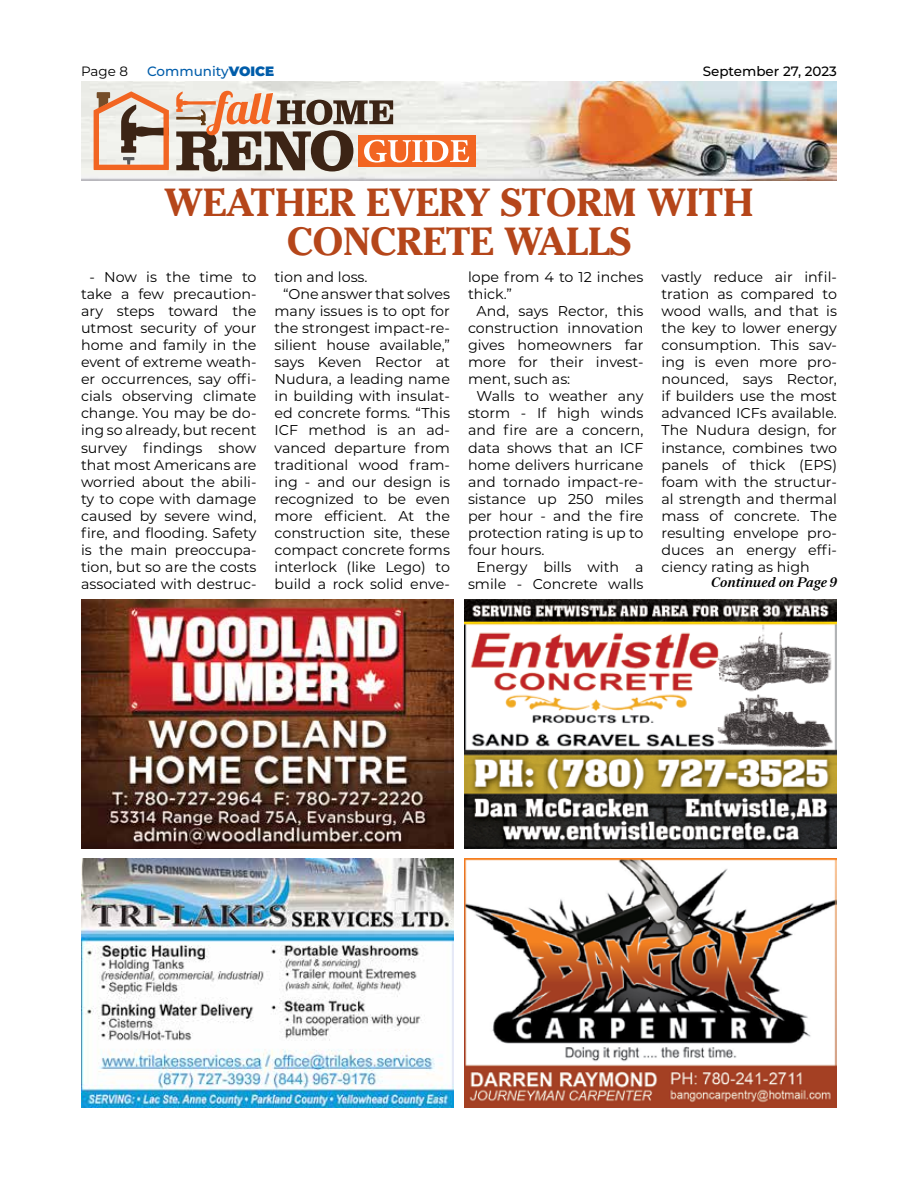
<style>
.page{position:relative;width:918px;height:1188px;background:#fff}
.page>*{position:absolute;margin:0;border:0;box-sizing:border-box;transform-origin:0 0}
.t1{font:700 39px/39px "Cheltenham Std";color:#b5461a;text-align:center}
.t2{font:14.25px/17.1px "Montserrat";color:#000;text-align:justify}
.t3{font:500 13.5px "Montserrat";color:#000}
.t4{font:italic 700 13.5px "Serif 12 Beta";color:#000}
.t5{font:500 13.5px "Montserrat";color:#005daa}
.t6{font:13.5px "Montserrat";color:#000}
.s1{font-weight:900}
</style>
<div class="page">
<img style="left:81px;top:81px;width:756px;height:99px">
<div style="left:358px;top:135px;width:117px;height:32px;background:#f26522"></div>
<svg style="left:94px;top:91px;width:75px;height:79px;background:#d3af9a"></svg>
<svg style="left:176px;top:91px;width:293px;height:80px"></svg>
<img style="left:81px;top:859px;width:373px;height:248px">
<img style="left:464px;top:859px;width:373px;height:248px">
<img style="left:81px;top:600px;width:373px;height:248px">
<img style="left:464px;top:600px;width:373px;height:248px">
<p class="t6" style="left:81px;top:62px;width:49px">Page 8</p>
<p class="t5" style="left:147px;top:62px;width:129px">Community<span class="s1">VOICE</span></p>
<p class="t3" style="left:703px;top:62px;width:136px">September 27, 2023</p>
<h1 class="t1" style="left:164px;top:182px;width:591px">WEATHER EVERY STORM WITH<br>CONCRETE WALLS</h1>
<p class="t2" style="left:81px;top:267px;width:177px;text-indent:9px">- Now is the time to take a few precaution&shy;ary steps toward the utmost security of your home and family in the event of extreme weath&shy;er occurrences, say offi&shy;cials observing climate change. You may be do&shy;ing so already, but recent survey findings show that most Americans are worried about the abili&shy;ty to cope with damage caused by severe wind, fire, and flooding. Safety is the main preoccupa&shy;tion, but so are the costs associated with destruc-</p>
<p class="t2" style="left:275px;top:267px;width:95px">tion and loss.</p>
<p class="t2" style="left:468px;top:267px;width:177px">lope from 4 to 12 inches thick.”</p>
<p class="t2" style="left:468px;top:302px;width:177px;text-indent:9px">And, says Rector, this construction innovation gives homeowners far more for their invest&shy;ment, such as:</p>
<p class="t2" style="left:468px;top:387px;width:177px;text-indent:9px">Walls to weather any storm - If high winds and fire are a concern, data shows that an ICF home delivers hurricane and tornado impact-re&shy;sistance up 250 miles per hour - and the fire protection rating is up to four hours.</p>
<p class="t2" style="left:468px;top:558px;width:177px;text-align:right">Energy bills with a smile - Concrete walls</p>
<p class="t2" style="left:662px;top:267px;width:177px">vastly reduce air infil&shy;tration as compared to wood walls, and that is the key to lower energy consumption. This sav&shy;ing is even more pro&shy;nounced, says Rector, if builders use the most advanced ICFs available.<br>The Nudura design, for instance, combines two panels of thick (EPS) foam with the structur&shy;al strength and thermal mass of concrete. The resulting envelope pro&shy;duces an energy effi&shy;ciency rating as high</p>
<p class="t4" style="left:711px;top:574px;width:128px">Continued on Page 9</p>
<p class="t2" style="left:283px;top:285px;width:168px">“One answer that solves</p>
<p class="t2" style="left:275px;top:302px;width:177px">many issues is to opt for</p>
<p class="t2" style="left:275px;top:319px;width:177px">the strongest impact-re-</p>
<p class="t2" style="left:275px;top:336px;width:177px">silient house available,”</p>
<p class="t2" style="left:275px;top:353px;width:177px">says Keven Rector at</p>
<p class="t2" style="left:275px;top:370px;width:177px">Nudura, a leading name</p>
<p class="t2" style="left:275px;top:387px;width:177px">in building with insulat-</p>
<p class="t2" style="left:275px;top:404px;width:177px">ed concrete forms. “This</p>
<p class="t2" style="left:275px;top:421px;width:177px">ICF method is an ad-</p>
<p class="t2" style="left:275px;top:438px;width:177px">vanced departure from</p>
<p class="t2" style="left:275px;top:456px;width:177px">traditional wood fram-</p>
<p class="t2" style="left:275px;top:473px;width:177px">ing - and our design is</p>
<p class="t2" style="left:275px;top:490px;width:177px">recognized to be even</p>
<p class="t2" style="left:275px;top:507px;width:177px">more efficient. At the</p>
<p class="t2" style="left:275px;top:524px;width:177px">construction site, these</p>
<p class="t2" style="left:275px;top:541px;width:177px">compact concrete forms</p>
<p class="t2" style="left:275px;top:558px;width:177px">interlock (like Lego) to</p>
<p class="t2" style="left:275px;top:575px;width:177px">build a rock solid enve-</p>
</div>
